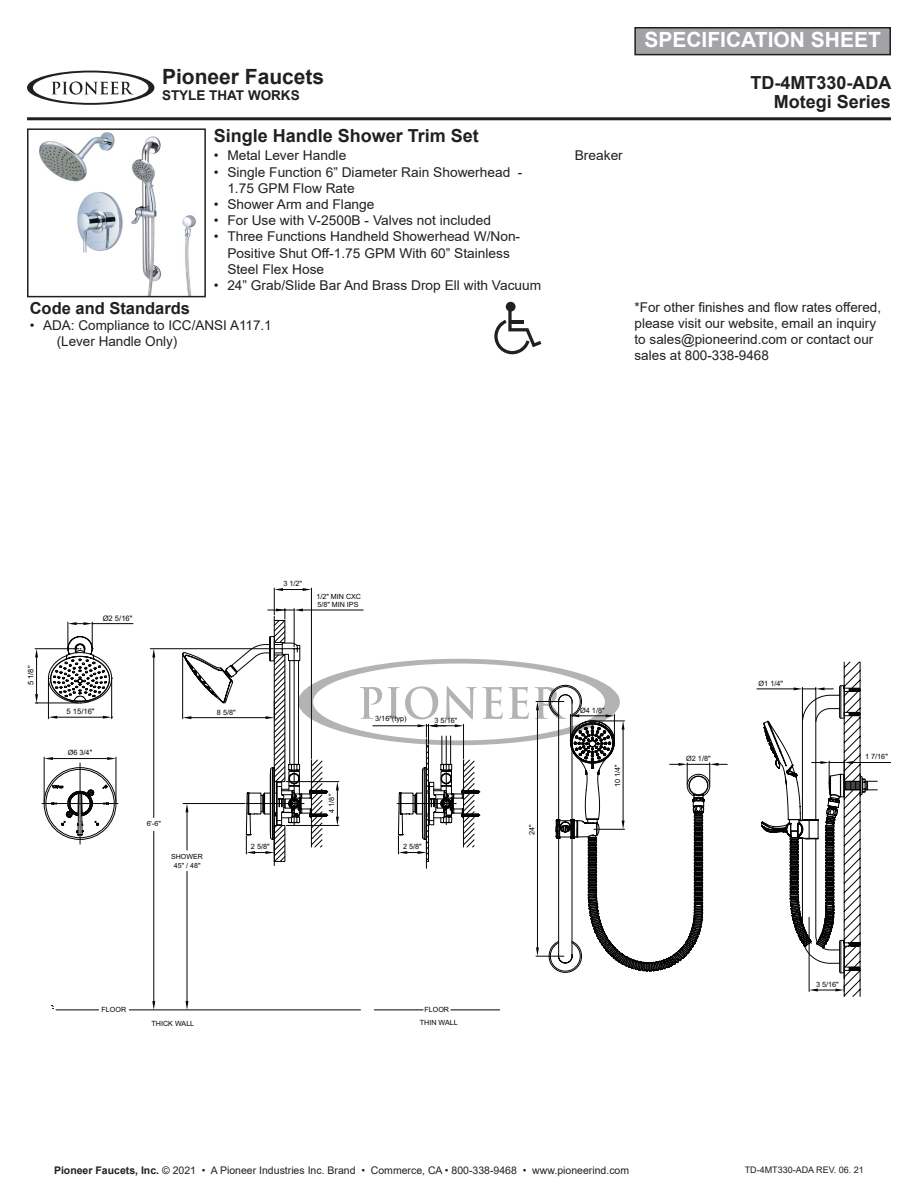
<style>
.page{position:relative;width:918px;height:1188px;background:#fff}
.page>*{position:absolute;margin:0;border:0;box-sizing:border-box;transform-origin:0 0}
.t1{font:700 21px "Arial";color:#fff}
.t2{font:700 21px "Arial";color:#231f20}
.t3{font:700 18px "Arial";color:#231f20}
.t4{font:700 16.5px "Arial";color:#231f20}
.t5{font:13.5px/16.2px "Arial";color:#231f20}
.t6{font:700 13.5px "Arial";color:#231f20}
.t7{font:10.5px "Arial";color:#231f20}
.t8{font:9px "Arial";color:#231f20}
.t9{font:7.65px "Arial";color:#040503}
.t10{font:7.35px "Arial";color:#040503}
.t11{font:7.35px "Arial";color:#070705}
.t12{font:7.2px/8.4px "Arial";color:#040503}
.t13{font:7.05px/8.4px "Arial";color:#040503;text-align:center}
.s1{font-weight:700}
</style>
<div class="page">
<svg style="left:303px;top:588px;width:8px;height:3px"></svg>
<svg style="left:274px;top:588px;width:9px;height:3px"></svg>
<hr style="left:56px;top:1010px;width:43px;height:1px;background:#040503">
<hr style="left:374px;top:1010px;width:49px;height:1px;background:#040503">
<hr style="left:154px;top:831px;width:1px;height:173px;background:#040503">
<svg style="left:152px;top:1001px;width:3px;height:9px"></svg>
<hr style="left:129px;top:1010px;width:232px;height:1px;background:#040503">
<hr style="left:451px;top:1010px;width:49px;height:1px;background:#040503">
<hr style="left:853px;top:762px;width:38px;height:1px;background:#040503">
<hr style="left:35px;top:648px;width:44px;height:1px;background:#040503">
<hr style="left:35px;top:703px;width:44px;height:1px;background:#040503">
<hr style="left:36px;top:657px;width:1px;height:37px;background:#040503">
<svg style="left:35px;top:649px;width:3px;height:8px"></svg>
<svg style="left:35px;top:694px;width:3px;height:10px"></svg>
<hr style="left:187px;top:871px;width:1px;height:133px;background:#040503">
<svg style="left:186px;top:1001px;width:2px;height:9px"></svg>
<hr style="left:27px;top:117px;width:864px;height:3px;background:#231f20">
<img style="left:39px;top:132px;width:157px;height:162px">
<div style="left:27px;top:128px;width:179px;height:169px;border:2px solid #231f20"></div>
<div style="left:635px;top:28px;width:255px;height:27px;background:#a1a3a6"></div>
<div style="left:634px;top:27px;width:257px;height:28px;border:2px solid #231f20"></div>
<svg style="left:494px;top:311px;width:47px;height:43px"></svg>
<div style="left:506px;top:302px;width:10px;height:10px;background:#231f20;border-radius:50%"></div>
<svg style="left:27px;top:71px;width:127px;height:34px"></svg>
<svg style="left:44px;top:609px;width:834px;height:365px"></svg>
<p class="t2" style="left:162px;top:62px;width:164px">Pioneer Faucets</p>
<p class="t6" style="left:162px;top:86px;width:139px">STYLE THAT WORKS</p>
<p class="t3" style="left:214px;top:123px;width:267px">Single Handle Shower Trim Set</p>
<p class="t5" style="left:214px;top:147px;width:134px">• Metal Lever Handle</p>
<p class="t5" style="left:227px;top:164px;width:297px;text-indent:-14px">• Single Function 6” Diameter Rain Showerhead -<br>1.75 GPM Flow Rate</p>
<p class="t5" style="left:214px;top:196px;width:162px">• Shower Arm and Flange</p>
<p class="t5" style="left:214px;top:212px;width:279px">• For Use with V-2500B - Valves not included</p>
<p class="t5" style="left:227px;top:228px;width:294px;text-indent:-14px">• Three Functions Handheld Showerhead W/Non-<br>Positive Shut Off-1.75 GPM With 60” Stainless<br>Steel Flex Hose</p>
<p class="t5" style="left:214px;top:277px;width:329px">• 24” Grab/Slide Bar And Brass Drop Ell with Vacuum</p>
<p class="t4" style="left:30px;top:296px;width:162px">Code and Standards</p>
<p class="t5" style="left:57px;top:317px;width:217px;text-indent:-27px">• ADA: Compliance to ICC/ANSI A117.1 (Lever Handle Only)</p>
<p class="t5" style="left:575px;top:147px;width:50px">Breaker</p>
<p class="t1" style="left:644px;top:25px;width:238px">SPECIFICATION SHEET</p>
<p class="t3" style="left:750px;top:70px;width:142px">TD-4MT330-ADA</p>
<p class="t3" style="left:774px;top:89px;width:119px">Motegi Series</p>
<p class="t5" style="left:635px;top:299px;width:248px">*For other finishes and flow rates offered, please visit our website, email an inquiry to sales@pioneerind.com or contact our sales at 800-338-9468</p>
<p class="t9" style="left:26px;top:685px;width:21px;rotate:-90deg">5 1/8"</p>
<p class="t9" style="left:103px;top:613px;width:31px">Ø2 5/16"</p>
<p class="t10" style="left:283px;top:579px;width:20px">3 1/2"</p>
<p class="t12" style="left:316px;top:592px;width:46px">1/2" MIN CXC<br>5/8" MIN IPS</p>
<p class="t9" style="left:67px;top:706px;width:30px">5 15/16"</p>
<p class="t10" style="left:68px;top:748px;width:26px">Ø6 3/4"</p>
<p class="t11" style="left:217px;top:707px;width:20px">8 5/8"</p>
<p class="t10" style="left:375px;top:714px;width:33px">3/16"(typ)</p>
<p class="t10" style="left:435px;top:715px;width:24px">3 5/16"</p>
<p class="t12" style="left:147px;top:820px;width:16px">6'-6"</p>
<p class="t13" style="left:171px;top:852px;width:33px">SHOWER<br>45" / 48"</p>
<p class="t10" style="left:327px;top:813px;width:20px;rotate:-90deg">4 1/8"</p>
<p class="t10" style="left:251px;top:842px;width:20px">2 5/8"</p>
<p class="t10" style="left:403px;top:842px;width:20px">2 5/8"</p>
<p class="t12" style="left:102px;top:1005px;width:26px">FLOOR</p>
<p class="t12" style="left:152px;top:1019px;width:44px">THICK WALL</p>
<p class="t12" style="left:420px;top:1003px;width:39px;line-height:13.4px;text-align:center">FLOOR<br>THIN WALL</p>
<p class="t10" style="left:527px;top:835px;width:12px;rotate:-90deg">24"</p>
<p class="t10" style="left:580px;top:705px;width:26px">Ø4 1/8"</p>
<p class="t10" style="left:612px;top:787px;width:24px;rotate:-90deg">10 1/4"</p>
<p class="t10" style="left:686px;top:754px;width:26px">Ø2 1/8"</p>
<p class="t10" style="left:759px;top:678px;width:26px">Ø1 1/4"</p>
<p class="t10" style="left:865px;top:752px;width:24px">1 7/16"</p>
<p class="t10" style="left:816px;top:979px;width:24px">3 5/16"</p>
<p class="t7" style="left:54px;top:1163px;width:577px"><span class="s1">Pioneer Faucets, Inc.</span> © 2021 • A Pioneer Industries Inc. Brand • Commerce, CA • 800-338-9468 • www.pioneerind.com</p>
<p class="t8" style="left:745px;top:1164px;width:121px">TD-4MT330-ADA REV. 06. 21</p>
</div>
